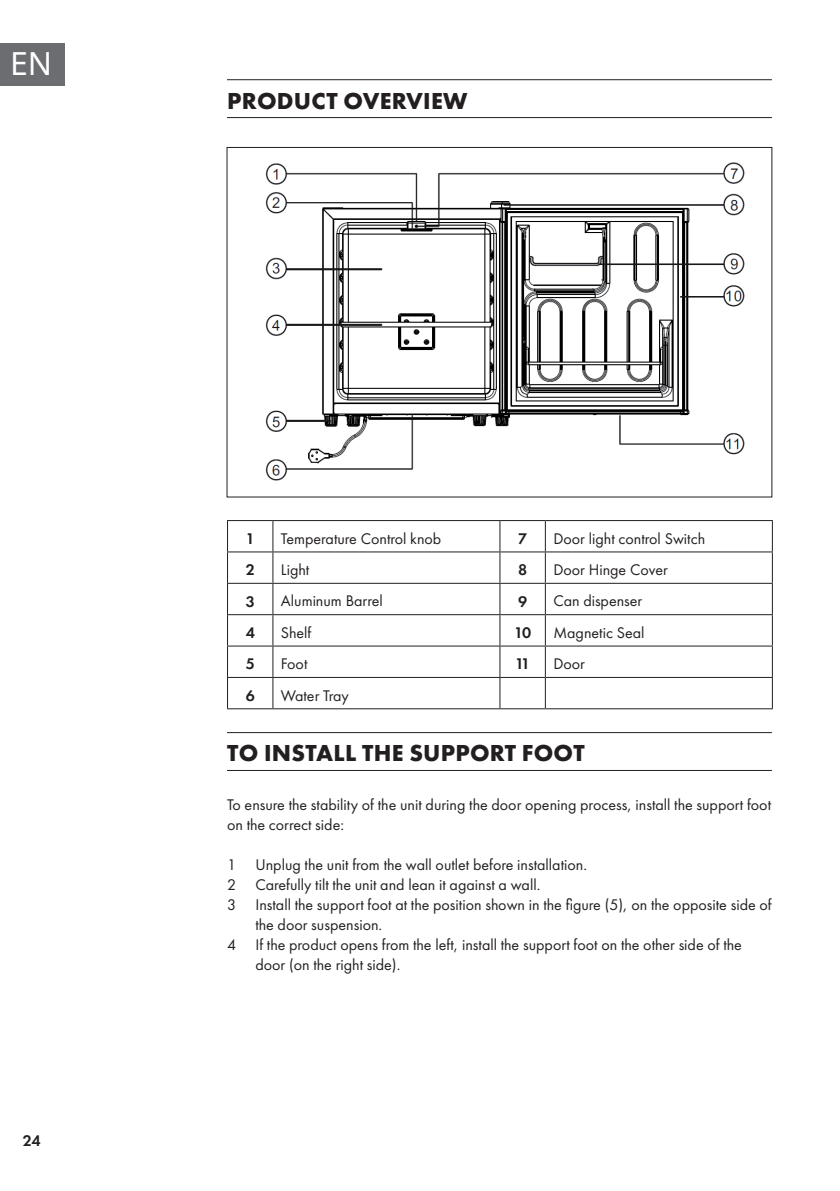
<style>
.page{position:relative;width:840px;height:1191px;background:#fff}
.page>*{position:absolute;margin:0;border:0;box-sizing:border-box;transform-origin:0 0}
.t1{font:32px "Noto Sans";color:#fff}
.t2{font:700 24px "Futura PTW08";letter-spacing:.01em;color:#231f20}
.t3{font:16px/20px "Futura PTW08";color:#231f20}
.t4{font:600 16px "Futura PTW08";color:#231f20}
</style>
<div class="page">
<div style="left:0;top:43px;width:65px;height:42px;background:#6c6d70"></div>
<hr style="left:227px;top:79px;width:544px;height:1px;background:#231f20">
<hr style="left:227px;top:117px;width:544px;height:1px;background:#231f20">
<hr style="left:227px;top:732px;width:544px;height:1px;background:#231f20">
<hr style="left:227px;top:770px;width:544px;height:1px;background:#231f20">
<hr style="left:227px;top:520px;width:46px;height:1px;background:#231f20">
<hr style="left:227px;top:521px;width:1px;height:30px;background:#231f20">
<hr style="left:273px;top:520px;width:226px;height:1px;background:#231f20">
<hr style="left:272px;top:521px;width:1px;height:30px;background:#231f20">
<hr style="left:499px;top:520px;width:46px;height:1px;background:#231f20">
<hr style="left:499px;top:521px;width:1px;height:30px;background:#231f20">
<hr style="left:545px;top:520px;width:227px;height:1px;background:#231f20">
<hr style="left:544px;top:521px;width:1px;height:30px;background:#231f20">
<hr style="left:771px;top:521px;width:1px;height:30px;background:#231f20">
<hr style="left:227px;top:551px;width:46px;height:1px;background:#231f20">
<hr style="left:227px;top:552px;width:1px;height:31px;background:#231f20">
<hr style="left:273px;top:551px;width:226px;height:1px;background:#231f20">
<hr style="left:272px;top:552px;width:1px;height:31px;background:#231f20">
<hr style="left:499px;top:551px;width:46px;height:1px;background:#231f20">
<hr style="left:499px;top:552px;width:1px;height:31px;background:#231f20">
<hr style="left:545px;top:551px;width:227px;height:1px;background:#231f20">
<hr style="left:544px;top:552px;width:1px;height:31px;background:#231f20">
<hr style="left:771px;top:552px;width:1px;height:31px;background:#231f20">
<hr style="left:227px;top:583px;width:46px;height:1px;background:#231f20">
<hr style="left:227px;top:584px;width:1px;height:30px;background:#231f20">
<hr style="left:273px;top:583px;width:226px;height:1px;background:#231f20">
<hr style="left:272px;top:584px;width:1px;height:30px;background:#231f20">
<hr style="left:499px;top:583px;width:46px;height:1px;background:#231f20">
<hr style="left:499px;top:584px;width:1px;height:30px;background:#231f20">
<hr style="left:545px;top:583px;width:227px;height:1px;background:#231f20">
<hr style="left:544px;top:584px;width:1px;height:30px;background:#231f20">
<hr style="left:771px;top:584px;width:1px;height:30px;background:#231f20">
<hr style="left:227px;top:614px;width:46px;height:1px;background:#231f20">
<hr style="left:227px;top:615px;width:1px;height:30px;background:#231f20">
<hr style="left:273px;top:614px;width:226px;height:1px;background:#231f20">
<hr style="left:272px;top:615px;width:1px;height:30px;background:#231f20">
<hr style="left:499px;top:614px;width:46px;height:1px;background:#231f20">
<hr style="left:499px;top:615px;width:1px;height:30px;background:#231f20">
<hr style="left:545px;top:614px;width:227px;height:1px;background:#231f20">
<hr style="left:544px;top:615px;width:1px;height:30px;background:#231f20">
<hr style="left:771px;top:615px;width:1px;height:30px;background:#231f20">
<hr style="left:227px;top:645px;width:46px;height:1px;background:#231f20">
<hr style="left:227px;top:646px;width:1px;height:31px;background:#231f20">
<hr style="left:273px;top:645px;width:226px;height:1px;background:#231f20">
<hr style="left:272px;top:646px;width:1px;height:31px;background:#231f20">
<hr style="left:499px;top:645px;width:46px;height:1px;background:#231f20">
<hr style="left:499px;top:646px;width:1px;height:31px;background:#231f20">
<hr style="left:545px;top:645px;width:227px;height:1px;background:#231f20">
<hr style="left:544px;top:646px;width:1px;height:31px;background:#231f20">
<hr style="left:771px;top:646px;width:1px;height:31px;background:#231f20">
<hr style="left:227px;top:677px;width:46px;height:1px;background:#231f20">
<hr style="left:227px;top:678px;width:1px;height:30px;background:#231f20">
<hr style="left:273px;top:677px;width:226px;height:1px;background:#231f20">
<hr style="left:272px;top:678px;width:1px;height:30px;background:#231f20">
<hr style="left:499px;top:677px;width:46px;height:1px;background:#231f20">
<hr style="left:499px;top:678px;width:1px;height:30px;background:#231f20">
<hr style="left:545px;top:677px;width:227px;height:1px;background:#231f20">
<hr style="left:544px;top:678px;width:1px;height:30px;background:#231f20">
<hr style="left:771px;top:678px;width:1px;height:30px;background:#231f20">
<hr style="left:227px;top:708px;width:46px;height:1px;background:#231f20">
<hr style="left:273px;top:708px;width:226px;height:1px;background:#231f20">
<hr style="left:499px;top:708px;width:46px;height:1px;background:#231f20">
<hr style="left:545px;top:708px;width:227px;height:1px;background:#231f20">
<img style="left:265px;top:162px;width:480px;height:319px">
<h1 class="t1" style="left:10px;top:41px;width:44px">EN</h1>
<p class="t4" style="left:23px;top:1130px;width:19px">24</p>
<h2 class="t2" style="left:227px;top:85px;width:241px">PRODUCT OVERVIEW</h2>
<p class="t4" style="left:245px;top:528px;width:11px">1</p>
<p class="t3" style="left:281px;top:528px;width:162px">Temperature Control knob</p>
<p class="t4" style="left:518px;top:528px;width:11px">7</p>
<p class="t3" style="left:553px;top:528px;width:153px">Door light control Switch</p>
<p class="t4" style="left:245px;top:560px;width:11px">2</p>
<p class="t3" style="left:281px;top:559px;width:30px">Light</p>
<p class="t4" style="left:518px;top:560px;width:11px">8</p>
<p class="t3" style="left:553px;top:559px;width:116px">Door Hinge Cover</p>
<p class="t4" style="left:245px;top:591px;width:11px">3</p>
<p class="t3" style="left:281px;top:591px;width:103px">Aluminum Barrel</p>
<p class="t4" style="left:518px;top:591px;width:11px">9</p>
<p class="t3" style="left:553px;top:591px;width:90px">Can dispenser</p>
<p class="t4" style="left:245px;top:622px;width:11px">4</p>
<p class="t3" style="left:281px;top:622px;width:32px">Shelf</p>
<p class="t4" style="left:514px;top:622px;width:19px">10</p>
<p class="t3" style="left:553px;top:622px;width:93px">Magnetic Seal</p>
<p class="t4" style="left:245px;top:654px;width:11px">5</p>
<p class="t3" style="left:281px;top:654px;width:28px">Foot</p>
<p class="t4" style="left:514px;top:654px;width:17px">11</p>
<p class="t3" style="left:553px;top:654px;width:33px">Door</p>
<p class="t4" style="left:245px;top:685px;width:11px">6</p>
<p class="t3" style="left:281px;top:685px;width:69px">Water Tray</p>
<h2 class="t2" style="left:227px;top:738px;width:359px">TO INSTALL THE SUPPORT FOOT</h2>
<p class="t3" style="left:227px;top:794px;width:545px">To ensure the stability of the unit during the door opening process, install the support foot on the correct side:</p>
<p class="t3" style="left:227px;top:854px;width:361px">1 Unplug the unit from the wall outlet before installation.</p>
<p class="t3" style="left:227px;top:874px;width:314px">2 Carefully tilt the unit and lean it against a wall.</p>
<p class="t3" style="left:227px;top:894px;width:546px">3 Install the support foot at the position shown in the figure (5), on the opposite side of</p>
<p class="t3" style="left:255px;top:914px;width:128px">the door suspension.</p>
<p class="t3" style="left:227px;top:934px;width:516px">4 If the product opens from the left, install the support foot on the other side of the</p>
<p class="t3" style="left:255px;top:954px;width:146px">door (on the right side).</p>
</div>
